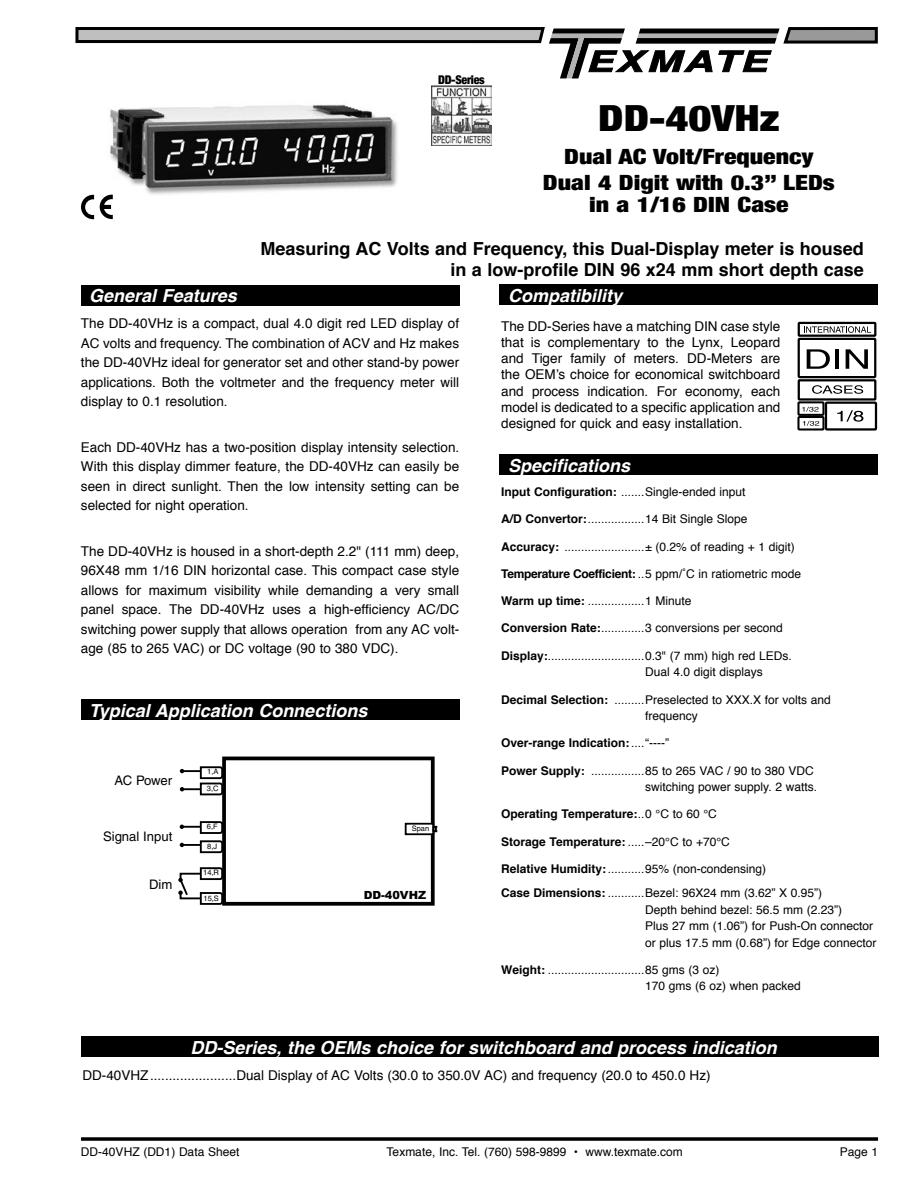
<style>
.page{position:relative;width:918px;height:1188px;background:#fff}
.page>*{position:absolute;margin:0;border:0;box-sizing:border-box;transform-origin:0 0}
.t1{font:900 condensed 36px "Helvetica Neue";color:#000;scale:1.23 1}
.t2{font:900 condensed 21px/25.8px "Helvetica Neue";color:#000;text-align:center;scale:1.23 1}
.t3{font:italic 700 18px "Helvetica";color:#fff}
.t4{font:700 18px/21.6px "Helvetica";color:#000;text-align:right}
.t5{font:13.5px/19.5px "Helvetica";color:#000;text-align:justify}
.t6{font:13.2px "Helvetica";color:#000}
.t7{font:12px/16.5px "Helvetica";color:#000}
.t8{font:700 12px "Helvetica";color:#000}
.t9{font:900 condensed 12px "Helvetica Neue";letter-spacing:-.025em;color:#000}
.t10{font:900 11.25px "Arial";color:#000}
.t11{font:7.5px "Helvetica";color:#000}
.s1{font-weight:700}
.s2{font-weight:400}
</style>
<div class="page">
<hr style="left:81px;top:1138px;width:797px;height:3px;background:#000">
<svg style="left:75px;top:27px;width:803px;height:51px"></svg>
<img style="left:109px;top:104px;width:289px;height:91px">
<svg style="left:81px;top:195px;width:13px;height:24px"></svg>
<svg style="left:100px;top:195px;width:13px;height:24px"></svg>
<svg style="left:797px;top:321px;width:81px;height:110px"></svg>
<img style="left:431px;top:86px;width:61px;height:59px">
<div style="left:81px;top:285px;width:378px;height:20px;background:#000"></div>
<div style="left:500px;top:284px;width:378px;height:21px;background:#000"></div>
<div style="left:500px;top:455px;width:378px;height:20px;background:#000"></div>
<div style="left:81px;top:699px;width:378px;height:21px;background:#000"></div>
<div style="left:81px;top:1036px;width:797px;height:21px;background:#000"></div>
<div style="left:222px;top:757px;width:213px;height:149px;border:4px solid #000"></div>
<div style="left:405px;top:823px;width:29px;height:12px;background:#fff;border:2px solid #000"></div>
<svg style="left:432px;top:825px;width:5px;height:8px"></svg>
<svg style="left:180px;top:765px;width:44px;height:31px"></svg>
<svg style="left:180px;top:820px;width:44px;height:34px"></svg>
<svg style="left:178px;top:866px;width:46px;height:40px"></svg>
<p class="t9" style="left:438px;top:75px;width:48px">DD-Series</p>
<h1 class="t1" style="left:598px;top:105px;width:149px">DD-40VHz</h1>
<h2 class="t2" style="left:543px;top:146px;width:239px">Dual AC Volt/Frequency<br>Dual 4 Digit with 0.3” LEDs</h2>
<h2 class="t2" style="left:589px;top:194px;width:164px">in a 1/16 DIN Case</h2>
<h3 class="t4" style="left:261px;top:239px;width:605px">Measuring AC Volts and Frequency, this Dual-Display meter is housed in a low-profile DIN 96 x24 mm short depth case</h3>
<h3 class="t3" style="left:89px;top:289px;width:149px">General Features</h3>
<h3 class="t3" style="left:508px;top:289px;width:116px">Compatibility</h3>
<p class="t5" style="left:81px;top:315px;width:380px">The DD-40VHz is a compact, dual 4.0 digit red LED display of AC volts and frequency. The combination of ACV and Hz makes the DD-40VHz ideal for generator set and other stand-by power applications. Both the voltmeter and the frequency meter will display to 0.1 resolution.</p>
<p class="t5" style="left:81px;top:438px;width:380px">Each DD-40VHz has a two-position display intensity se lec tion.<br>With this display dimmer feature, the DD-40VHz can easily be seen in direct sunlight. Then the low intensity setting can be selected for night operation.</p>
<p class="t5" style="left:81px;top:542px;width:380px">The DD-40VHz is housed in a short-depth 2.2" (111 mm) deep, 96X48 mm 1/16 DIN horizontal case. This compact case style allows for maximum visibility while demanding a very small panel space. The DD-40VHz uses a high-efficiency AC/DC switching power supply that allows operation from any AC volt&shy;age (85 to 265 VAC) or DC voltage (90 to 380 VDC).</p>
<h3 class="t3" style="left:89px;top:704px;width:280px">Typical Application Connections</h3>
<p class="t6" style="left:115px;top:775px;width:59px">AC Power</p>
<p class="t6" style="left:103px;top:831px;width:71px">Signal Input</p>
<p class="t6" style="left:149px;top:879px;width:25px">Dim</p>
<p class="t11" style="left:207px;top:768px;width:13px">1,A</p>
<p class="t11" style="left:207px;top:785px;width:13px">3,C</p>
<p class="t11" style="left:207px;top:824px;width:12px">6,F</p>
<p class="t11" style="left:207px;top:844px;width:12px">8,J</p>
<p class="t11" style="left:203px;top:870px;width:17px">14,R</p>
<p class="t11" style="left:204px;top:895px;width:17px">15,S</p>
<p class="t11" style="left:412px;top:825px;width:19px">Span</p>
<p class="t10" style="left:364px;top:889px;width:64px">DD-40VHZ</p>
<p class="t5" style="left:501px;top:319px;width:281px;line-height:16.2px">The DD-Series have a matching DIN case style that is complementary to the Lynx, Leopard and Tiger family of meters. DD-Meters are the OEM’s choice for economical switchboard and process indication. For economy, each model is dedicated to a specific application and designed for quick and easy installation.</p>
<h3 class="t3" style="left:508px;top:459px;width:124px">Specifications</h3>
<p class="t7" style="left:501px;top:485px;width:246px"><span class="s1">Input Configuration:</span> .......Single-ended input</p>
<p class="t7" style="left:501px;top:512px;width:248px"><span class="s1">A/D Convertor:</span> .................14 Bit Single Slope</p>
<p class="t7" style="left:501px;top:539px;width:295px"><span class="s1">Accuracy:</span> ........................± (0.2% of reading + 1 digit)</p>
<p class="t7" style="left:501px;top:566px;width:302px"><span class="s1">Temperature Coefficient:</span> ..5 ppm/˚C in ratiometric mode</p>
<p class="t7" style="left:501px;top:594px;width:192px"><span class="s1">Warm up time:</span> .................1 Minute</p>
<p class="t7" style="left:501px;top:621px;width:283px"><span class="s1">Conversion Rate:</span> .............3 conversions per second</p>
<p class="t7" style="left:645px;top:648px;width:148px;text-indent:-144px"><span class="s1">Display:</span>.............................0.3" (7 mm) high red LEDs.<br>Dual 4.0 digit displays</p>
<p class="t7" style="left:645px;top:692px;width:187px;text-indent:-144px"><span class="s1">Decimal Selection:</span> .........Preselected to XXX.X for volts and frequency</p>
<p class="t8" style="left:501px;top:738px;width:169px">Over-range Indication: <span class="s2">....“----”</span></p>
<p class="t7" style="left:501px;top:763px;width:317px;text-align:right"><span class="s1">Power Supply:</span> ................85 to 265 VAC / 90 to 380 VDC switching power supply. 2 watts.</p>
<p class="t8" style="left:501px;top:810px;width:217px">Operating Temperature: <span class="s2">..0 °C to 60 °C</span></p>
<p class="t8" style="left:501px;top:837px;width:230px">Storage Temperature: <span class="s2">.....–20°C to +70°C</span></p>
<p class="t7" style="left:501px;top:858px;width:323px;line-height:24px"><span class="s1">Relative Humidity:</span> ...........95% (non-condensing)<br><span class="s1">Case Dimensions:</span> ...........Bezel: 96X24 mm (3.62” X 0.95”)</p>
<p class="t7" style="left:645px;top:902px;width:233px">Depth behind bezel: 56.5 mm (2.23”)<br>Plus 27 mm (1.06”) for Push-On connector or plus 17.5 mm (0.68”) for Edge connector</p>
<p class="t7" style="left:645px;top:963px;width:157px;text-indent:-144px"><span class="s1">Weight:</span> .............................85 gms (3 oz)<br>170 gms (6 oz) when packed</p>
<h3 class="t3" style="left:191px;top:1041px;width:588px">DD-Series, the OEMs choice for switchboard and process indication</h3>
<p class="t5" style="left:82px;top:1067px;width:630px">DD-40VHZ .......................Dual Display of AC Volts (30.0 to 350.0V AC) and frequency (20.0 to 450.0 Hz)</p>
<p class="t7" style="left:81px;top:1144px;width:160px">DD-40VHZ (DD1) Data Sheet</p>
<p class="t7" style="left:387px;top:1144px;width:298px">Texmate, Inc. Tel. (760) 598-9899 • www.texmate.com</p>
<p class="t7" style="left:840px;top:1144px;width:40px">Page 1</p>
</div>
